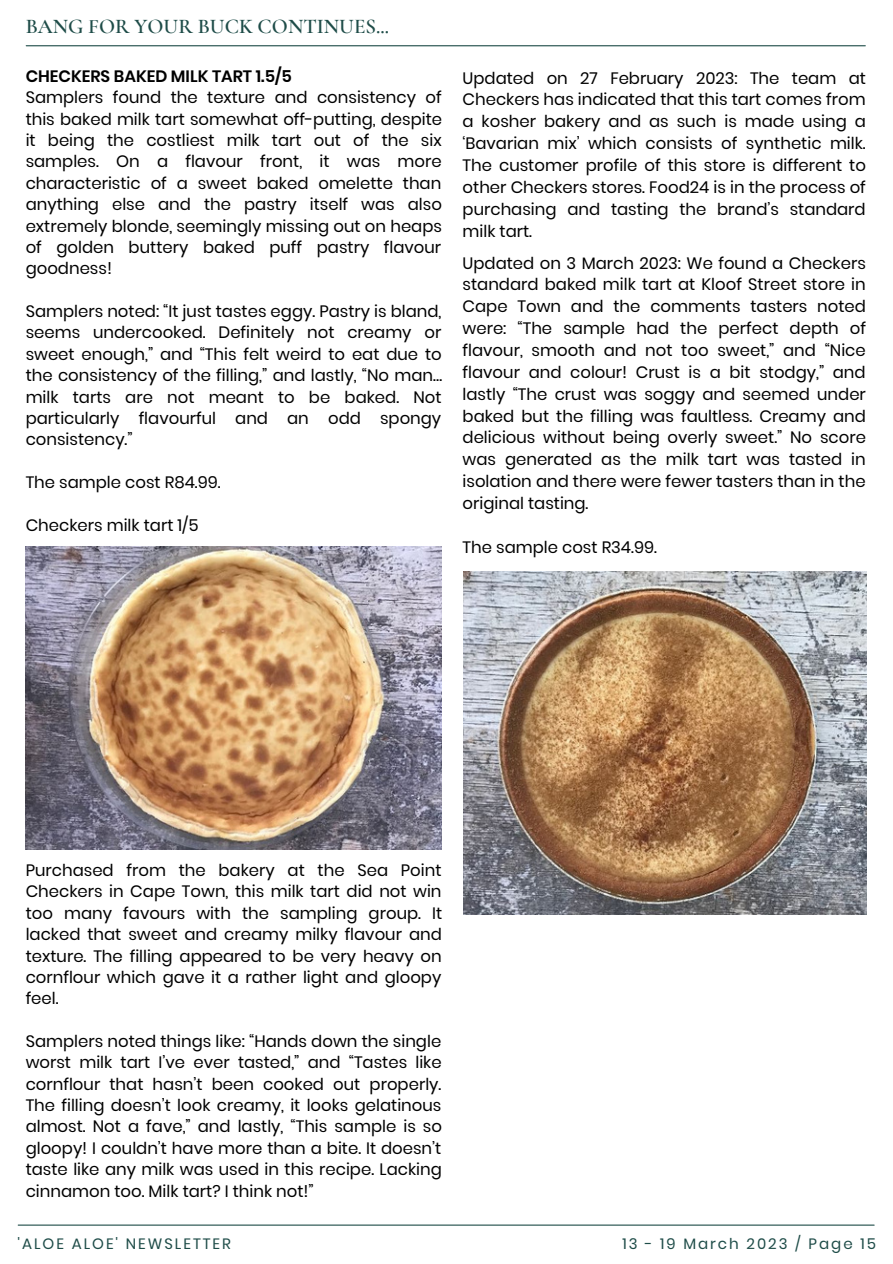
<style>
.page{position:relative;width:893px;height:1264px;background:#fff}
.page>*{position:absolute;margin:0;border:0;box-sizing:border-box;transform-origin:0 0}
.t1{font:600 21px "Cormorant Garamond";color:#1e4c48}
.t2{font:16.5px/21.3px "Poppins";color:#000;text-align:justify}
.t3{font:600 16.5px "Poppins";color:#000}
.t4{font:15px "Poppins";letter-spacing:.135em;color:#1e4c48}
</style>
<div class="page">
<hr style="left:26px;top:45px;width:839px;height:1px;background:#1e4c48">
<hr style="left:18px;top:1224px;width:856px;height:1px;background:#1e4c48">
<img style="left:26px;top:546px;width:416px;height:303px">
<img style="left:464px;top:571px;width:402px;height:343px">
<p class="t1" style="left:26px;top:14px;width:365px">BANG FOR YOUR BUCK CONTINUES...</p>
<p class="t3" style="left:26px;top:65px;width:268px">CHECKERS BAKED MILK TART 1.5/5</p>
<p class="t2" style="left:26px;top:87px;width:418px">Samplers found the texture and consistency of this baked milk tart somewhat off-putting, despite it being the costliest milk tart out of the six samples. On a flavour front, it was more characteristic of a sweet baked omelette than anything else and the pastry itself was also extremely blonde, seemingly missing out on heaps of golden buttery baked puff pastry flavour goodness!</p>
<p class="t2" style="left:26px;top:300px;width:418px">Samplers noted: “It just tastes eggy. Pastry is bland, seems undercooked. Definitely not creamy or sweet enough,” and “This felt weird to eat due to the consistency of the filling,” and lastly, “No man… milk tarts are not meant to be baked. Not particularly flavourful and an odd spongy consistency.”</p>
<p class="t2" style="left:26px;top:471px;width:196px">The sample cost R84.99.</p>
<p class="t2" style="left:26px;top:514px;width:174px">Checkers milk tart 1/5</p>
<p class="t2" style="left:462px;top:67px;width:405px;line-height:21.9px">Updated on 27 February 2023: The team at Checkers has indicated that this tart comes from a kosher bakery and as such is made using a ‘Bavarian mix’ which consists of synthetic milk.<br>The customer profile of this store is different to other Checkers stores. Food24 is in the process of purchasing and tasting the brand’s standard milk tart.</p>
<p class="t2" style="left:462px;top:252px;width:405px;line-height:21.9px">Updated on 3 March 2023: We found a Checkers standard baked milk tart at Kloof Street store in Cape Town and the comments tasters noted were: “The sample had the perfect depth of flavour, smooth and not too sweet,” and “Nice flavour and colour! Crust is a bit stodgy,” and lastly “The crust was soggy and seemed under baked but the filling was faultless. Creamy and delicious without being overly sweet.” No score was generated as the milk tart was tasted in isolation and there were fewer tasters than in the original tasting.</p>
<p class="t2" style="left:462px;top:536px;width:196px">The sample cost R34.99.</p>
<p class="t2" style="left:26px;top:859px;width:418px">Purchased from the bakery at the Sea Point Checkers in Cape Town, this milk tart did not win too many favours with the sampling group. It lacked that sweet and creamy milky flavour and texture. The filling appeared to be very heavy on cornflour which gave it a rather light and gloopy feel.</p>
<p class="t2" style="left:26px;top:1030px;width:418px">Samplers noted things like: “Hands down the single worst milk tart I’ve ever tasted,” and “Tastes like cornflour that hasn’t been cooked out properly.<br>The filling doesn’t look creamy, it looks gelatinous almost. Not a fave,” and lastly, “This sample is so gloopy! I couldn’t have more than a bite. It doesn’t taste like any milk was used in this recipe. Lacking cinnamon too. Milk tart? I think not!”</p>
<p class="t4" style="left:18px;top:1233px;width:215px">'ALOE ALOE' NEWSLETTER</p>
<p class="t4" style="left:622px;top:1233px;width:255px">13 - 19 March 2023 / Page 15</p>
</div>
